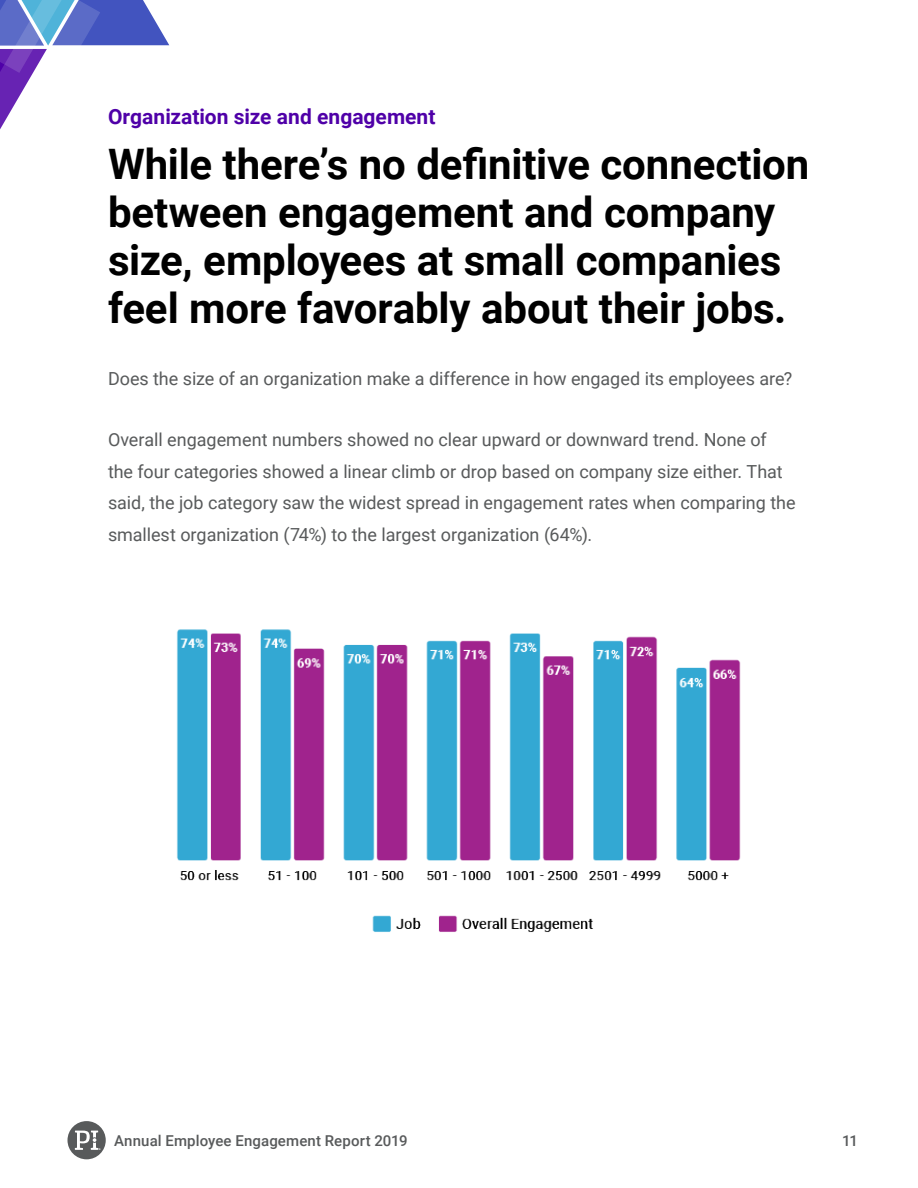
<style>
.page{position:relative;width:918px;height:1188px;background:#fff}
.page>*{position:absolute;margin:0;border:0;box-sizing:border-box;transform-origin:0 0}
.Header_1{font:700 42px/48px "Roboto";letter-spacing:-.005em;color:#000}
.Header_3{font:700 21px "Roboto";color:#4f00a8}
.Body{font:18px/31.5px "Roboto";color:#585a5b}
.t1{font:500 15px "Roboto";letter-spacing:.01em;color:#585a5b}
</style>
<div class="page">
<svg style="left:67px;top:1121px;width:39px;height:38px"></svg>
<svg style="left:0;top:0;width:169px;height:130px"></svg>
<img style="left:176px;top:629px;width:565px;height:303px">
<p class="Header_3" style="left:108px;top:102px;width:329px">Organization size and engagement</p>
<p class="Header_1" style="left:108px;top:139px;width:703px">While there’s no definitive connection between engagement and company size, employees at small companies feel more favorably about their jobs.</p>
<p class="Body" style="left:108px;top:362px;width:686px">Does the size of an organization make a difference in how engaged its employees are?</p>
<p class="Body" style="left:108px;top:423px;width:689px">Overall engagement numbers showed no clear upward or downward trend. None of the four categories showed a linear climb or drop based on company size either. That said, the job category saw the widest spread in engagement rates when comparing the smallest organization (74%) to the largest organization (64%).</p>
<p class="t1" style="left:114px;top:1130px;width:295px">Annual Employee Engagement Report 2019</p>
<p class="t1" style="left:842px;top:1130px;width:17px">11</p>
</div>
